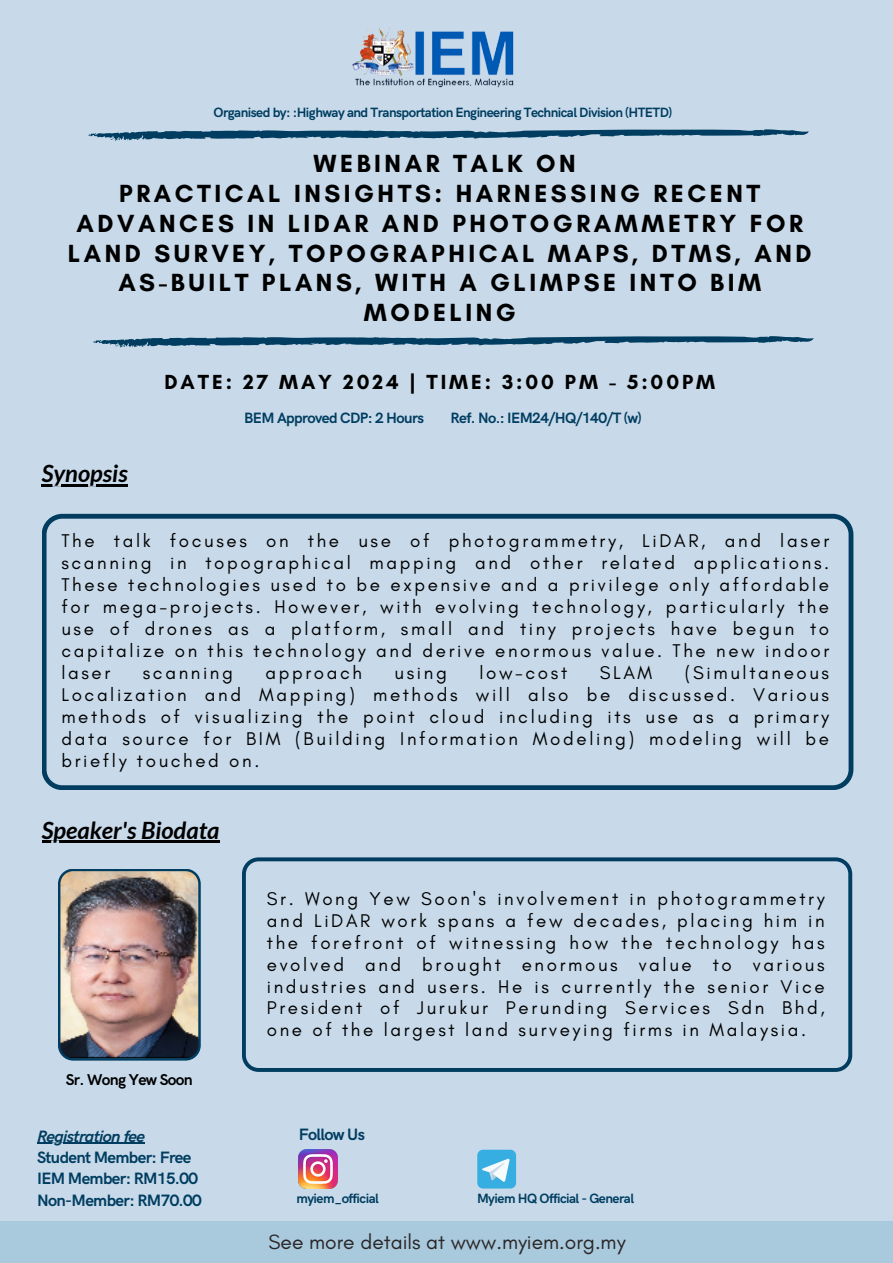
<style>
.page{position:relative;width:893px;height:1263px;background:#c8daea}
.page>*{position:absolute;margin:0;border:0;box-sizing:border-box;transform-origin:0 0}
.t1{font:700 25.28px/29.8px "Glacial Indifference";letter-spacing:.14em;color:#000;text-align:center}
.t2{font:italic 700 23.85px "Lato";color:#000}
.t3{font:21px "Glacial Indifference";color:#2a2627}
.t4{font:700 20.77px "Glacial Indifference";letter-spacing:.14em;color:#000}
.t5{font:18.75px/21.9px "Glacial Indifference";letter-spacing:.14em;color:#000;text-align:justify}
.t6{font:700 16.5px/21.4px "HK Grotesk";letter-spacing:-.04em;color:#003d60}
.t7{font:700 15.75px "HK Grotesk";letter-spacing:-.04em;color:#000}
.t8{font:700 15px "HK Grotesk";letter-spacing:-.04em;color:#003d60}
.t9{font:700 13.5px "HK Grotesk";letter-spacing:-.04em;color:#003d60}
.s1{font-style:italic}
</style>
<div class="page">
<svg style="left:88px;top:129px;width:704px;height:12px"></svg>
<svg style="left:93px;top:336px;width:704px;height:11px"></svg>
<div style="left:0;top:1221px;width:893px;height:42px;background:#a9c9dd"></div>
<svg style="left:42px;top:514px;width:811px;height:276px"></svg>
<svg style="left:242px;top:857px;width:610px;height:215px"></svg>
<img style="left:299px;top:1150px;width:38px;height:38px">
<svg style="left:477px;top:1150px;width:39px;height:38px"></svg>
<img style="left:352px;top:27px;width:162px;height:61px">
<img style="left:58px;top:869px;width:143px;height:191px">
<hr style="left:37px;top:1143px;width:107px;height:1px;background:#003d60">
<hr style="left:42px;top:484px;width:86px;height:2px;background:#000">
<hr style="left:42px;top:841px;width:178px;height:2px;background:#000">
<h6 class="t9" style="left:213px;top:104px;width:460px">Organised by: :Highway and Transportation Engineering Technical Division (HTETD)</h6>
<h2 class="t1" style="left:68px;top:148px;width:745px">WEBINAR TALK ON<br>PRACTICAL INSIGHTS: HARNESSING RECENT<br>ADVANCES IN LIDAR AND PHOTOGRAMMETRY FOR<br>LAND SURVEY, TOPOGRAPHICAL MAPS, DTMS, AND<br>AS-BUILT PLANS, WITH A GLIMPSE INTO BIM<br>MODELING</h2>
<h5 class="t4" style="left:164px;top:370px;width:552px">DATE: 27 MAY 2024 | TIME: 3:00 PM - 5:00PM</h5>
<h5 class="t2" style="left:42px;top:459px;width:88px">Synopsis</h5>
<h6 class="t8" style="left:244px;top:410px;width:181px">BEM Approved CDP: 2 Hours</h6>
<h6 class="t8" style="left:450px;top:410px;width:193px">Ref. No.: IEM24/HQ/140/T (w)</h6>
<h6 class="t5" style="left:61px;top:530px;width:769px">The talk focuses on the use of photogrammetry, LiDAR, and laser scanning in topographical mapping and other related applications.<br>These technologies used to be expensive and a privilege only affordable for mega-projects. However, with evolving technology, particularly the use of drones as a platform, small and tiny projects have begun to capitalize on this technology and derive enormous value. The new indoor laser</h6>
<h6 class="t5" style="left:61px;top:661px;width:769px;text-indent:623px">(Simultaneous Localization and Mapping) methods will also be discussed. Various methods of visualizing the point cloud including its use as a primary data source for BIM (Building Information Modeling) modeling will be briefly touched on.</h6>
<h6 class="t5" style="left:143px;top:661px;width:92px">scanning</h6>
<h6 class="t5" style="left:265px;top:661px;width:98px">approach</h6>
<h6 class="t5" style="left:394px;top:661px;width:54px">using</h6>
<h6 class="t5" style="left:479px;top:661px;width:89px">low-cost</h6>
<h6 class="t5" style="left:600px;top:661px;width:54px">SLAM</h6>
<h6 class="t2" style="left:42px;top:815px;width:179px">Speaker's Biodata</h6>
<p class="t7" style="left:66px;top:1071px;width:128px">Sr. Wong Yew Soon</p>
<h3 class="t6" style="left:37px;top:1126px;width:166px"><span class="s1">Registration fee<br></span>Student Member: Free<br>IEM Member: RM15.00<br>Non-Member: RM70.00</h3>
<h2 class="t5" style="left:267px;top:887px;width:559px">Sr. Wong Yew Soon's involvement in photogrammetry and LiDAR work spans a few decades, placing him in the forefront of witnessing how the technology has evolved and brought enormous value to various industries and users. He is currently the senior Vice President of Jurukur Perunding Services Sdn Bhd, one of the largest land surveying firms in Malaysia.</h2>
<p class="t6" style="left:299px;top:1125px;width:68px">Follow Us</p>
<p class="t9" style="left:296px;top:1191px;width:84px">myiem_official</p>
<p class="t9" style="left:477px;top:1191px;width:159px">Myiem HQ Official - General</p>
<p class="t3" style="left:268px;top:1228px;width:358px">See more details at www.myiem.org.my</p>
</div>
